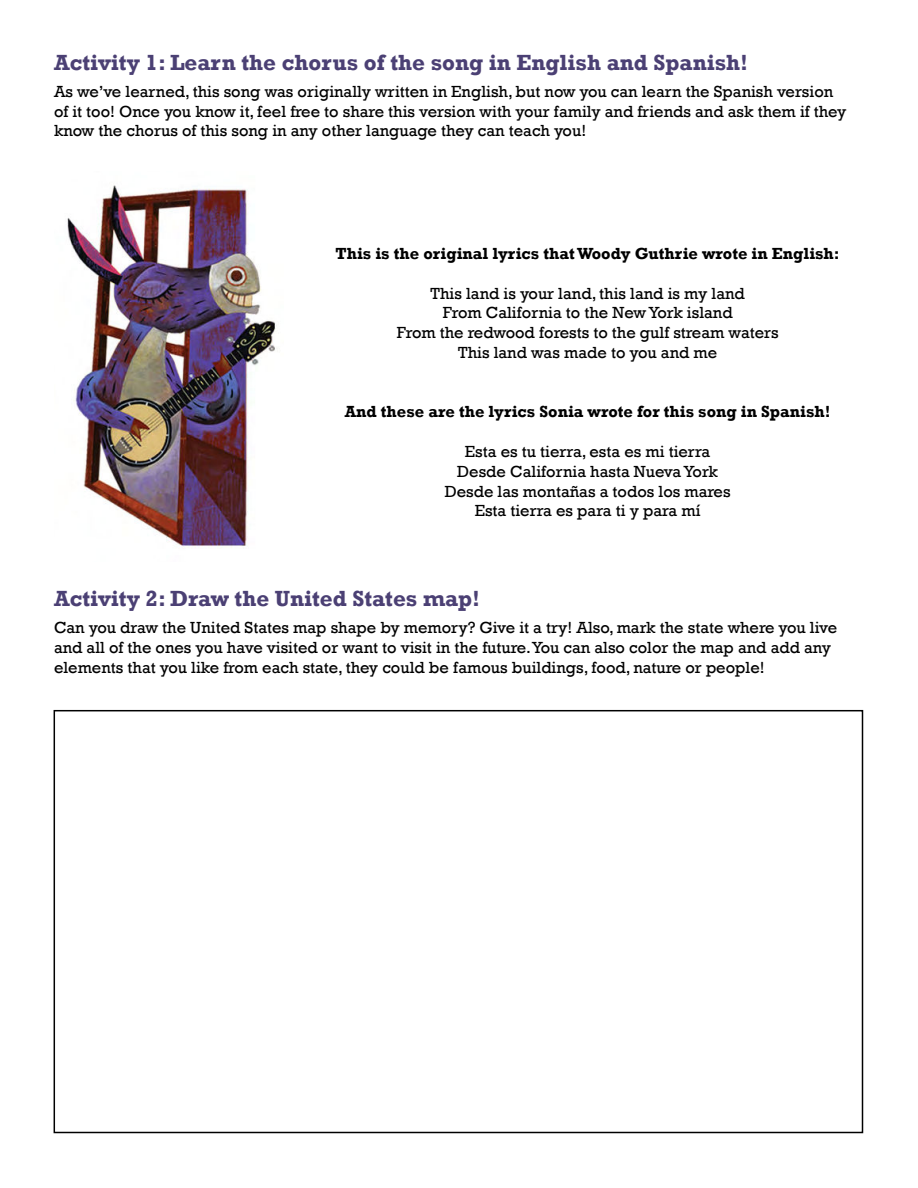
<style>
.page{position:relative;width:918px;height:1188px;background:#fff}
.page>*{position:absolute;margin:0;border:0;box-sizing:border-box;transform-origin:0 0}
.t1{font:700 22.5px "Rockwell";color:#4b4074}
.t2{font:16.5px/19.8px "Rockwell";color:#000}
.t3{font:700 16.5px "Rockwell";color:#000}
</style>
<div class="page">
<div style="left:54px;top:710px;width:809px;height:423px;border:2px solid #000"></div>
<img style="left:67px;top:185px;width:209px;height:363px">
<h1 class="t1" style="left:54px;top:54px;width:696px">Activity 1: Learn the chorus of the song in English and Spanish!</h1>
<p class="t2" style="left:54px;top:83px;width:794px">As we’ve learned, this song was originally written in English, but now you can learn the Spanish version of it too! Once you know it, feel free to share this version with your family and friends and ask them if they know the chorus of this song in any other language they can teach you!</p>
<p class="t3" style="left:336px;top:248px;width:506px">This is the original lyrics that Woody Guthrie wrote in English:</p>
<p class="t2" style="left:397px;top:285px;width:383px;text-align:center">This land is your land, this land is my land<br>From California to the New York island<br>From the redwood forests to the gulf stream waters This land was made to you and me</p>
<p class="t3" style="left:345px;top:406px;width:487px">And these are the lyrics Sonia wrote for this song in Spanish!</p>
<p class="t2" style="left:445px;top:443px;width:287px;text-align:center">Esta es tu tierra, esta es mi tierra Desde California hasta Nueva York Desde las montañas a todos los mares Esta tierra es para ti y para mí</p>
<h1 class="t1" style="left:54px;top:590px;width:428px">Activity 2: Draw the United States map!</h1>
<p class="t2" style="left:54px;top:619px;width:785px">Can you draw the United States map shape by memory? Give it a try! Also, mark the state where you live and all of the ones you have visited or want to visit in the future. You can also color the map and add any elements that you like from each state, they could be famous buildings, food, nature or people!</p>
</div>
